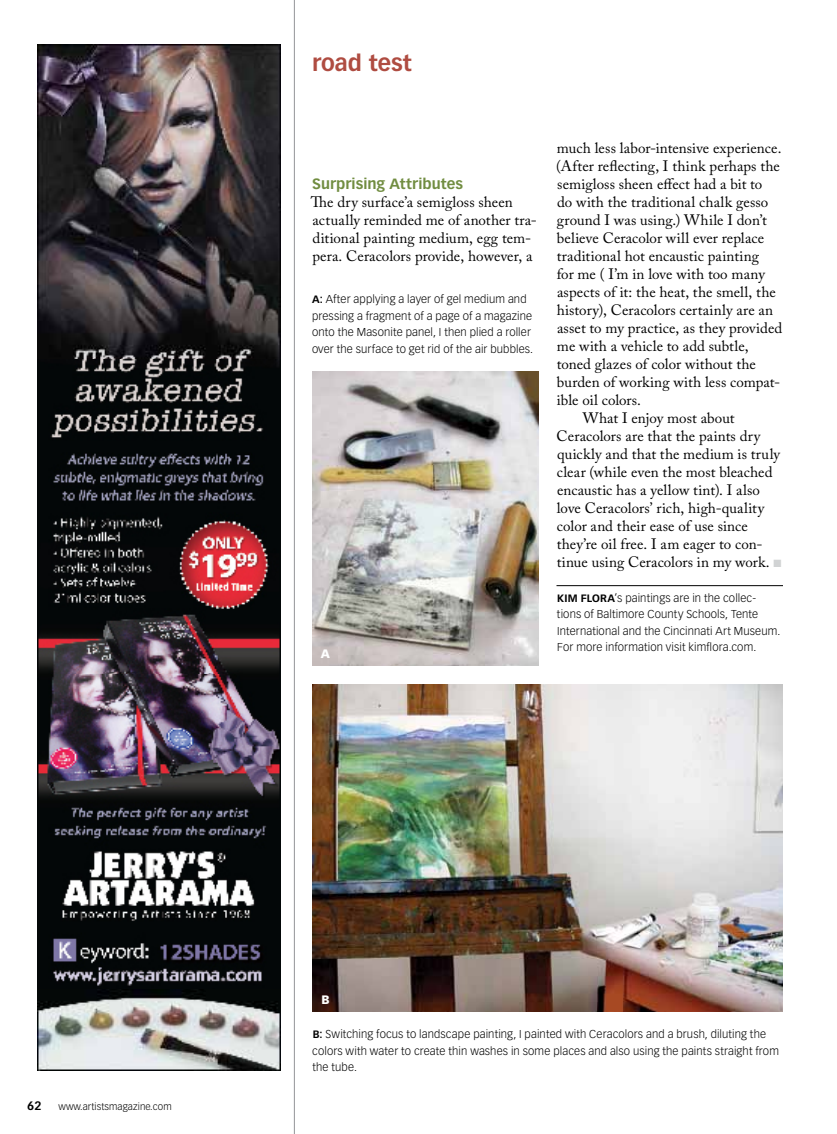
<style>
.page{position:relative;width:837px;height:1134px;background:#fff}
.page>*{position:absolute;margin:0;border:0;box-sizing:border-box;transform-origin:0 0}
.t1{font:700 22.5px "Vectora LT Std";color:#af4c41}
.t2{font:15px/18px "Adobe Caslon Pro";letter-spacing:.005em;color:#000}
.t3{font:700 14.7px "Vectora LT Std";letter-spacing:.005em;color:#718d41}
.t4{font:700 12px "Vectora LT Std";color:#000}
.t5{font:900 12px "Vectora LT Std";color:#fff}
.t6{font:300 11.25px/16.5px "Vectora LT Std";letter-spacing:.01em;color:#000}
.t7{font:700 10.5px "Vectora LT Std";letter-spacing:.01em;color:#000}
.t8{font:300 9.75px "Vectora LT Std";letter-spacing:.01em;color:#000}
.s1{font-weight:700;font-size:10.5px}
.s2{color:#d1d3d4}
</style>
<div class="page">
<hr style="left:294px;top:0;width:1px;height:1134px;background:#939598">
<img style="left:38px;top:45px;width:242px;height:1026px">
<hr style="left:556px;top:585px;width:227px;height:1px;background:#000">
<img style="left:312px;top:372px;width:226px;height:294px">
<img style="left:312px;top:684px;width:471px;height:328px">
<p class="t4" style="left:27px;top:1099px;width:16px">62</p>
<p class="t8" style="left:59px;top:1101px;width:115px">www.artistsmagazine.com</p>
<h1 class="t1" style="left:312px;top:50px;width:101px">road test</h1>
<p class="t3" style="left:312px;top:175px;width:152px">Surprising Attributes</p>
<p class="t2" style="left:311px;top:193px;width:228px">The dry surface’a semigloss sheen actually reminded me of another tra&shy;ditional painting medium, egg tem&shy;pera. Ceracolors provide, however, a</p>
<p class="t6" style="left:312px;top:291px;width:223px"><span class="s1">A:</span> After applying a layer of gel medium and pressing a fragment of a page of a magazine onto the Masonite panel, I then plied a roller over the surface to get rid of the air bubbles.</p>
<p class="t5" style="left:321px;top:646px;width:11px">A</p>
<p class="t2" style="left:557px;top:139px;width:226px">much less labor-intensive experience.</p>
<p class="t2" style="left:556px;top:157px;width:225px">(After reflecting, I think perhaps the</p>
<p class="t2" style="left:557px;top:175px;width:207px">semigloss sheen effect had a bit to</p>
<p class="t2" style="left:557px;top:193px;width:213px">do with the traditional chalk gesso</p>
<p class="t2" style="left:557px;top:211px;width:212px">ground I was using.) While I don’t</p>
<p class="t2" style="left:557px;top:229px;width:209px">believe Ceracolor will ever replace</p>
<p class="t2" style="left:557px;top:247px;width:204px">traditional hot encaustic painting</p>
<p class="t2" style="left:557px;top:265px;width:210px">for me ( I’m in love with too many</p>
<p class="t2" style="left:557px;top:283px;width:220px">aspects of it: the heat, the smell, the</p>
<p class="t2" style="left:557px;top:301px;width:218px">history), Ceracolors certainly are an</p>
<p class="t2" style="left:557px;top:319px;width:227px">asset to my practice, as they provided</p>
<p class="t2" style="left:557px;top:337px;width:193px">me with a vehicle to add subtle,</p>
<p class="t2" style="left:557px;top:355px;width:201px">toned glazes of color without the</p>
<p class="t2" style="left:557px;top:373px;width:225px">burden of working with less compat-</p>
<p class="t2" style="left:557px;top:391px;width:86px">ible oil colors.</p>
<p class="t2" style="left:583px;top:409px;width:153px">What I enjoy most about</p>
<p class="t2" style="left:557px;top:427px;width:206px">Ceracolors are that the paints dry</p>
<p class="t2" style="left:557px;top:445px;width:225px">quickly and that the medium is truly</p>
<p class="t2" style="left:557px;top:463px;width:217px">clear (while even the most bleached</p>
<p class="t2" style="left:557px;top:481px;width:204px">encaustic has a yellow tint). I also</p>
<p class="t2" style="left:557px;top:499px;width:209px">love Ceracolors’ rich, high-quality</p>
<p class="t2" style="left:557px;top:517px;width:192px">color and their ease of use since</p>
<p class="t2" style="left:557px;top:535px;width:207px">they’re oil free. I am eager to con-</p>
<p class="t2" style="left:557px;top:553px;width:226px">tinue using Ceracolors in my work. <span class="s2">■</span></p>
<p class="t7" style="left:557px;top:591px;width:44px">Kim Flora</p>
<p class="t6" style="left:557px;top:589px;width:225px;text-indent:58px">’s paintings are in the collec&shy;tions of Baltimore County Schools, Tente International and the Cincinnati Art Museum.<br>For more information visit kimflora.com.</p>
<p class="t5" style="left:321px;top:992px;width:10px">B</p>
<p class="t6" style="left:312px;top:1026px;width:468px"><span class="s1">B:</span> Switching focus to landscape painting, I painted with Ceracolors and a brush, diluting the colors with water to create thin washes in some places and also using the paints straight from the tube.</p>
</div>
